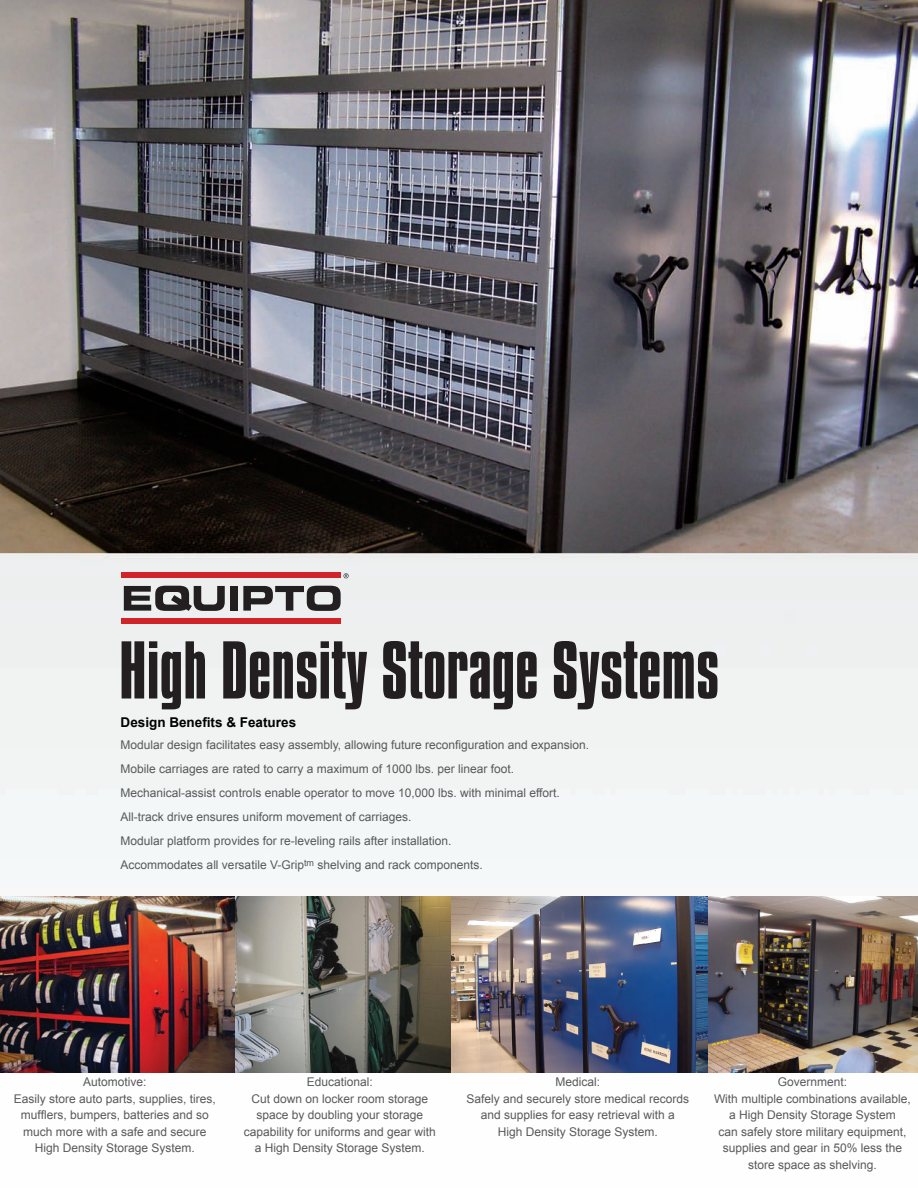
<style>
.page{position:relative;width:918px;height:1188px;background:#fff}
.page>*{position:absolute;margin:0;border:0;box-sizing:border-box;transform-origin:0 0}
.t1{font:70.35px "Compacta BT";color:#231f20}
.t2{font:700 13.5px "Arial";color:#000001}
.t3{font:12px/16.5px "Arial";color:#58595b;text-align:center}
.t4{font:12px/24px "Arial";color:#57585a}
</style>
<div class="page">
<img style="left:0;top:0;width:918px;height:1073px">
<img style="left:236px;top:897px;width:682px;height:175px">
<img style="left:0;top:897px;width:234px;height:175px">
<div style="left:122px;top:573px;width:219px;height:5px;background:#d1232a"></div>
<div style="left:122px;top:618px;width:219px;height:5px;background:#d1232a"></div>
<svg style="left:124px;top:586px;width:101px;height:25px;background:#6c6a6b"></svg>
<div style="left:230px;top:586px;width:8px;height:25px;background:#231f20"></div>
<svg style="left:243px;top:586px;width:98px;height:25px;background:#7b7a7b"></svg>
<svg style="left:344px;top:573px;width:5px;height:5px"></svg>
<h1 class="t1" style="left:119px;top:629px;width:602px">High Density Storage Systems</h1>
<p class="t2" style="left:121px;top:713px;width:177px">Design Benefits &amp; Features</p>
<p class="t4" style="left:121px;top:733px;width:470px">Modular design facilitates easy assembly, allowing future reconfiguration and expansion.<br>Mobile carriages are rated to carry a maximum of 1000 lbs. per linear foot.<br>Mechanical-assist controls enable operator to move 10,000 lbs. with minimal effort.<br>All-track drive ensures uniform movement of carriages.<br>Modular platform provides for re-leveling rails after installation.<br>Accommodates all versatile V-Grip<sup>tm</sup> shelving and rack components.</p>
<p class="t3" style="left:14px;top:1074px;width:204px">Automotive:<br>Easily store auto parts, supplies, tires, mufflers, bumpers, batteries and so much more with a safe and secure<br>High Density Storage System.</p>
<p class="t3" style="left:244px;top:1074px;width:194px">Educational:<br>Cut down on locker room storage space by doubling your storage capability for uniforms and gear with a High Density Storage System.</p>
<p class="t3" style="left:714px;top:1074px;width:198px">Government:<br>With multiple combinations available, a High Density Storage System<br>can safely store military equipment, supplies and gear in 50% less the store space as shelving.</p>
<p class="t3" style="left:466px;top:1074px;width:224px">Medical:<br>Safely and securely store medical records and supplies for easy retrieval with a<br>High Density Storage System.</p>
</div>
